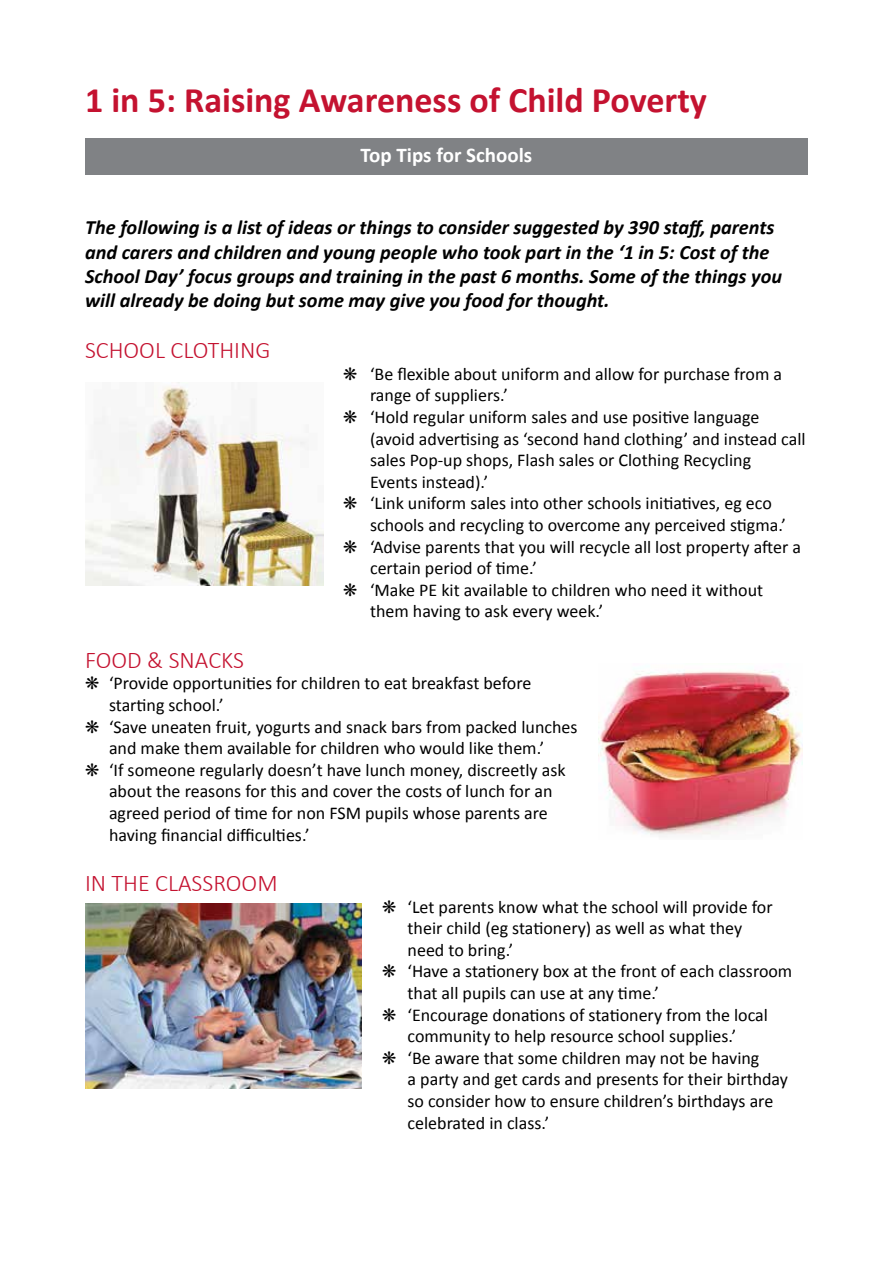
<style>
.page{position:relative;width:893px;height:1263px;background:#fff}
.page>*{position:absolute;margin:0;border:0;box-sizing:border-box;transform-origin:0 0}
.t1{font:700 36px "Calibri";color:#c41230}
.t2{font:300 24px "Calibri";color:#c41230}
.t3{font:700 21px "Calibri";color:#fff}
.t4{font:italic 700 20.25px/24.3px "Calibri";color:#000}
.t5{font:18px "Calibri";color:#000}
</style>
<div class="page">
<img style="left:85px;top:904px;width:276px;height:185px">
<img style="left:598px;top:671px;width:204px;height:164px">
<img style="left:85px;top:385px;width:238px;height:200px">
<div style="left:85px;top:138px;width:723px;height:36px;background:#808285"></div>
<h1 class="t1" style="left:85px;top:77px;width:623px">1 in 5: Raising Awareness of Child Poverty</h1>
<p class="t3" style="left:361px;top:142px;width:173px">Top Tips for Schools</p>
<p class="t4" style="left:85px;top:215px;width:698px">The following is a list of ideas or things to consider suggested by 390 staff, parents and carers and children and young people who took part in the ‘1 in 5: Cost of the School Day’ focus groups and training in the past 6 months. Some of the things you will already be doing but some may give you food for thought.</p>
<h2 class="t2" style="left:85px;top:335px;width:187px">SCHOOL CLOTHING</h2>
<p class="t5" style="left:343px;top:362px;width:441px">❋ ‘Be flexible about uniform and allow for purchase from a</p>
<p class="t5" style="left:370px;top:384px;width:139px">range of suppliers.’</p>
<p class="t5" style="left:343px;top:406px;width:418px">❋ ‘Hold regular uniform sales and use positive language</p>
<p class="t5" style="left:370px;top:427px;width:437px">(avoid advertising as ‘second hand clothing’ and instead call</p>
<p class="t5" style="left:370px;top:449px;width:383px">sales Pop-up shops, Flash sales or Clothing Recycling</p>
<p class="t5" style="left:370px;top:470px;width:120px">Events instead).’</p>
<p class="t5" style="left:343px;top:492px;width:430px">❋ ‘Link uniform sales into other schools initiatives, eg eco</p>
<p class="t5" style="left:370px;top:514px;width:418px">schools and recycling to overcome any perceived stigma.’</p>
<p class="t5" style="left:343px;top:535px;width:460px">❋ ‘Advise parents that you will recycle all lost property after a</p>
<p class="t5" style="left:370px;top:557px;width:168px">certain period of time.’</p>
<p class="t5" style="left:343px;top:578px;width:422px">❋ ‘Make PE kit available to children who need it without</p>
<p class="t5" style="left:370px;top:600px;width:235px">them having to ask every week.’</p>
<h2 class="t2" style="left:85px;top:645px;width:160px">FOOD &amp; SNACKS</h2>
<p class="t5" style="left:85px;top:672px;width:448px">❋ ‘Provide opportunities for children to eat breakfast before</p>
<p class="t5" style="left:109px;top:694px;width:116px">starting school.’</p>
<p class="t5" style="left:85px;top:715px;width:494px">❋ ‘Save uneaten fruit, yogurts and snack bars from packed lunches</p>
<p class="t5" style="left:109px;top:737px;width:437px">and make them available for children who would like them.’</p>
<p class="t5" style="left:85px;top:758px;width:482px">❋ ‘If someone regularly doesn’t have lunch money, discreetly ask</p>
<p class="t5" style="left:109px;top:780px;width:445px">about the reasons for this and cover the costs of lunch for an</p>
<p class="t5" style="left:109px;top:802px;width:440px">agreed period of time for non FSM pupils whose parents are</p>
<p class="t5" style="left:109px;top:823px;width:202px">having financial difficulties.’</p>
<h2 class="t2" style="left:85px;top:868px;width:194px">IN THE CLASSROOM</h2>
<p class="t5" style="left:382px;top:895px;width:392px">❋ ‘Let parents know what the school will provide for</p>
<p class="t5" style="left:408px;top:917px;width:336px">their child (eg stationery) as well as what they</p>
<p class="t5" style="left:408px;top:938px;width:107px">need to bring.’</p>
<p class="t5" style="left:382px;top:960px;width:412px">❋ ‘Have a stationery box at the front of each classroom</p>
<p class="t5" style="left:408px;top:982px;width:253px">that all pupils can use at any time.’</p>
<p class="t5" style="left:382px;top:1003px;width:387px">❋ ‘Encourage donations of stationery from the local</p>
<p class="t5" style="left:408px;top:1025px;width:330px">community to help resource school supplies.’</p>
<p class="t5" style="left:382px;top:1046px;width:379px">❋ ‘Be aware that some children may not be having</p>
<p class="t5" style="left:408px;top:1068px;width:382px">a party and get cards and presents for their birthday</p>
<p class="t5" style="left:408px;top:1090px;width:367px">so consider how to ensure children’s birthdays are</p>
<p class="t5" style="left:408px;top:1111px;width:143px">celebrated in class.’</p>
</div>
